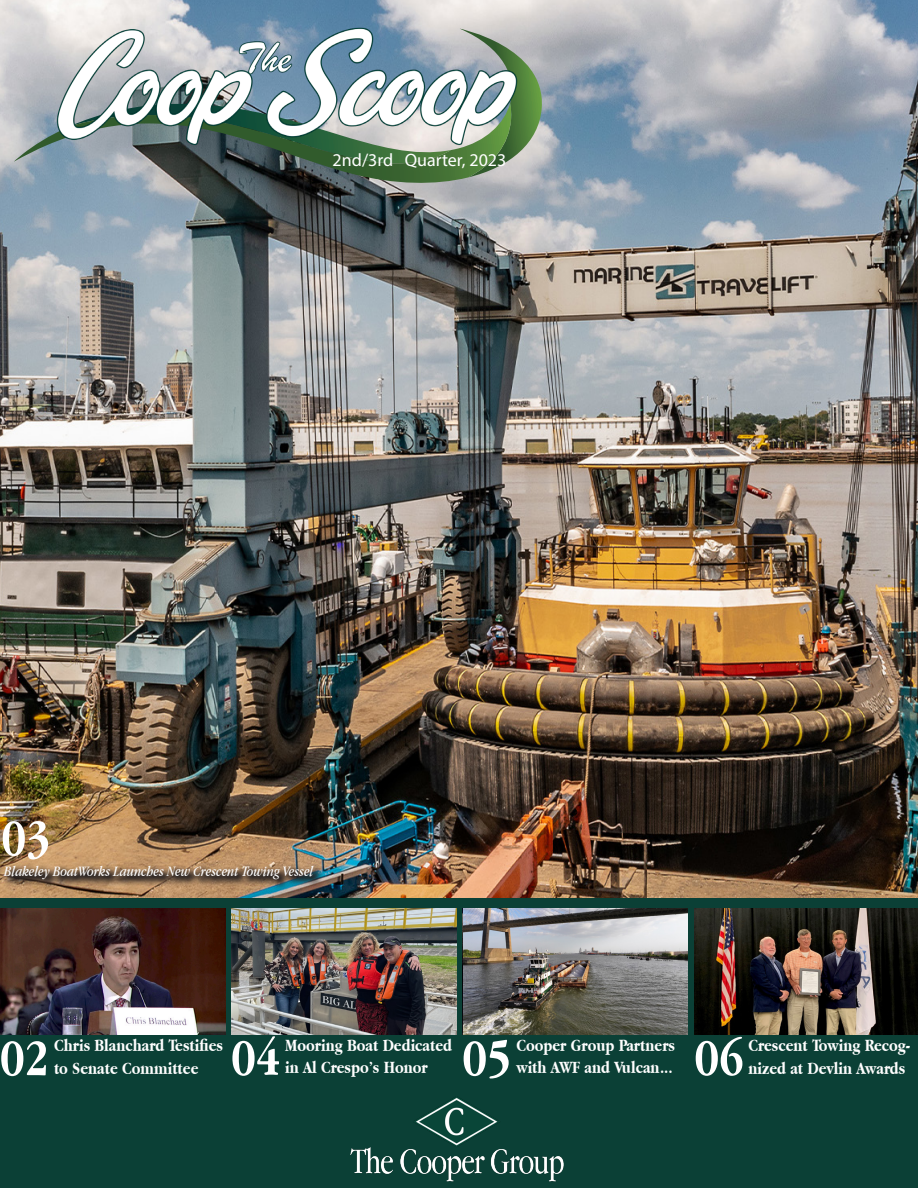
<style>
.page{position:relative;width:918px;height:1188px;background:#fff}
.page>*{position:absolute;margin:0;border:0;box-sizing:border-box;transform-origin:0 0}
.t1{font:700 52.5px "Apple Garamond";color:#fff}
.t2{font:700 18px/22.5px "Apple Garamond";color:#fff}
.t3{font:18px "Myriad Pro";color:#fff}
.t4{font:italic 15px "Apple Garamond";color:#fff}
</style>
<div class="page">
<img style="left:0;top:0;width:918px;height:899px">
<div style="left:0;top:899px;width:918px;height:289px;background:#0b4036"></div>
<img style="left:231px;top:909px;width:225px;height:125px">
<img style="left:464px;top:909px;width:224px;height:125px">
<svg style="left:2px;top:863px;width:323px;height:27px;background:#856d54"></svg>
<svg style="left:512px;top:29px;width:34px;height:148px;background:#9daf98"></svg>
<svg style="left:14px;top:92px;width:498px;height:93px;background:#687b72"></svg>
<img style="left:350px;top:1097px;width:214px;height:85px">
<img style="left:50px;top:20px;width:473px;height:133px">
<img style="left:694px;top:909px;width:224px;height:125px">
<img style="left:0;top:909px;width:225px;height:125px">
<p class="t3" style="left:333px;top:149px;width:175px">2nd/3rd Quarter, 2023</p>
<p class="t1" style="left:1px;top:809px;width:51px">03</p>
<p class="t4" style="left:4px;top:862px;width:311px">Blakeley BoatWorks Launches New Crescent Towing Vessel</p>
<p class="t1" style="left:0;top:1029px;width:51px">02</p>
<p class="t2" style="left:54px;top:1034px;width:171px">Chris Blanchard Testifies to Senate Committee</p>
<p class="t1" style="left:231px;top:1029px;width:51px">04</p>
<p class="t2" style="left:285px;top:1034px;width:169px">Mooring Boat Dedicated in Al Crespo’s Honor</p>
<p class="t1" style="left:462px;top:1029px;width:51px">05</p>
<p class="t2" style="left:516px;top:1034px;width:160px">Cooper Group Partners with AWF and Vulcan...</p>
<p class="t1" style="left:694px;top:1029px;width:51px">06</p>
<p class="t2" style="left:748px;top:1034px;width:163px">Crescent Towing Recog&shy;nized at Devlin Awards</p>
</div>
